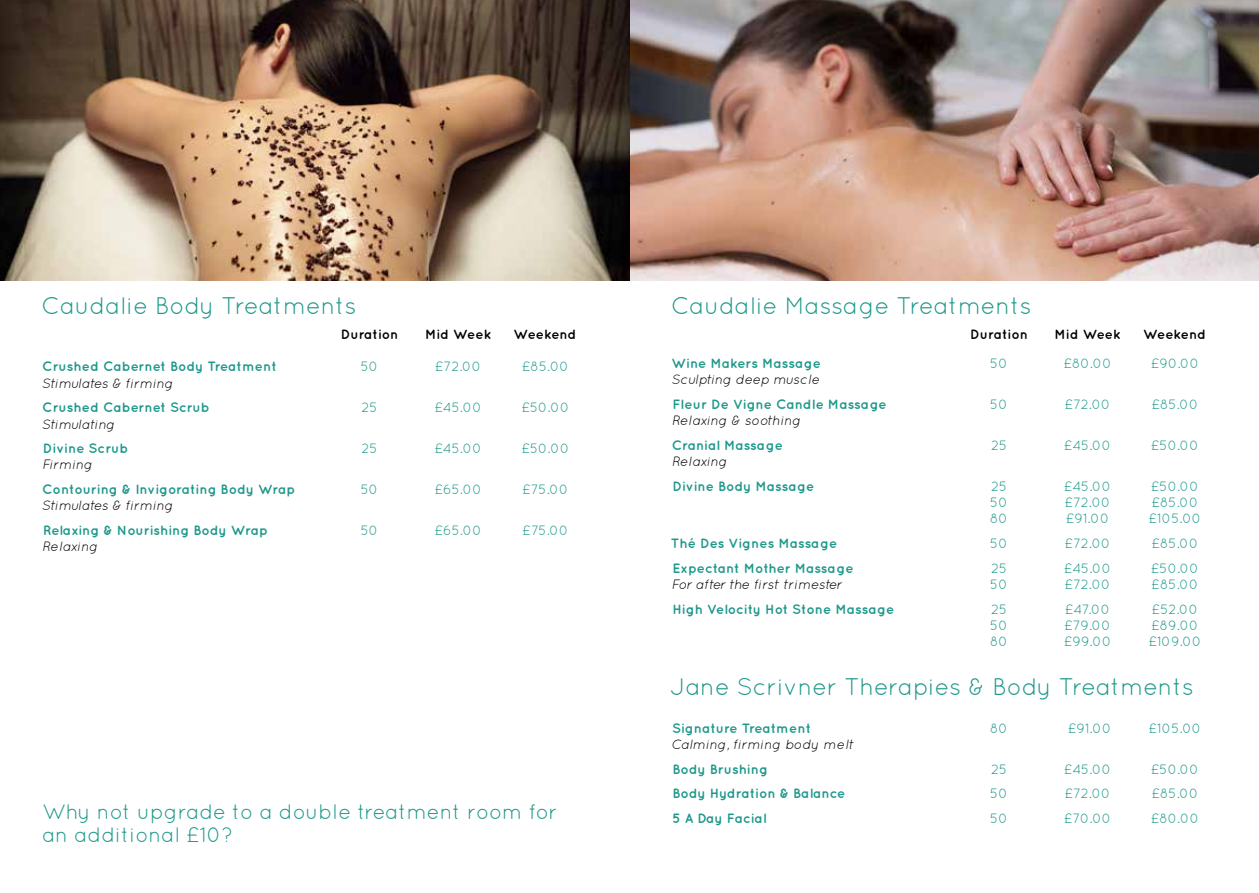
<style>
.page{position:relative;width:1259px;height:893px;background:#fff}
.page>*{position:absolute;margin:0;border:0;box-sizing:border-box;transform-origin:0 0}
.t1{font:24px "Quicksand";color:#1d988a}
.t2{font:21px/22.5px "Quicksand";color:#1d988a}
.t3{font:700 13.5px "Quicksand";color:#1d988a}
.t4{font:13.5px "Quicksand";color:#1d988a}
.t5{font:italic 13.5px "Quicksand";color:#000}
.t6{font:700 13.5px "Quicksand";color:#000}
.t7{font:italic 13.5px "Quicksand";letter-spacing:-.03em;color:#000}
</style>
<div class="page">
<img style="left:629px;top:0;width:630px;height:281px">
<img style="left:0;top:0;width:629px;height:281px">
<h1 class="t1" style="left:42px;top:292px;width:317px">Caudalie Body Treatments</h1>
<p class="t6" style="left:341px;top:326px;width:59px">Duration</p>
<p class="t6" style="left:425px;top:326px;width:68px">Mid Week</p>
<p class="t6" style="left:513px;top:326px;width:64px">Weekend</p>
<p class="t3" style="left:42px;top:359px;width:236px">Crushed Cabernet Body Treatment</p>
<p class="t4" style="left:361px;top:359px;width:19px">50</p>
<p class="t4" style="left:435px;top:359px;width:48px">£72.00</p>
<p class="t4" style="left:522px;top:359px;width:49px">£85.00</p>
<p class="t5" style="left:42px;top:375px;width:133px">Stimulates &amp; firming</p>
<p class="t3" style="left:42px;top:399px;width:169px">Crushed Cabernet Scrub</p>
<p class="t4" style="left:361px;top:400px;width:18px">25</p>
<p class="t4" style="left:434px;top:400px;width:49px">£45.00</p>
<p class="t4" style="left:521px;top:400px;width:50px">£50.00</p>
<p class="t5" style="left:42px;top:416px;width:75px">Stimulating</p>
<p class="t3" style="left:43px;top:440px;width:87px">Divine Scrub</p>
<p class="t4" style="left:361px;top:441px;width:18px">25</p>
<p class="t4" style="left:434px;top:441px;width:49px">£45.00</p>
<p class="t4" style="left:521px;top:441px;width:50px">£50.00</p>
<p class="t5" style="left:42px;top:457px;width:52px">Firming</p>
<p class="t3" style="left:42px;top:481px;width:254px">Contouring &amp; Invigorating Body Wrap</p>
<p class="t4" style="left:361px;top:482px;width:19px">50</p>
<p class="t4" style="left:434px;top:482px;width:49px">£65.00</p>
<p class="t4" style="left:522px;top:482px;width:48px">£75.00</p>
<p class="t5" style="left:42px;top:498px;width:133px">Stimulates &amp; firming</p>
<p class="t3" style="left:43px;top:522px;width:226px">Relaxing &amp; Nourishing Body Wrap</p>
<p class="t4" style="left:361px;top:523px;width:19px">50</p>
<p class="t4" style="left:434px;top:523px;width:49px">£65.00</p>
<p class="t4" style="left:522px;top:523px;width:48px">£75.00</p>
<p class="t5" style="left:42px;top:539px;width:57px">Relaxing</p>
<h2 class="t2" style="left:43px;top:801px;width:517px">Why not upgrade to a double treatment room for an additional £10?</h2>
<h1 class="t1" style="left:671px;top:292px;width:362px">Caudalie Massage Treatments</h1>
<p class="t6" style="left:970px;top:326px;width:59px">Duration</p>
<p class="t6" style="left:1054px;top:326px;width:68px">Mid Week</p>
<p class="t6" style="left:1143px;top:326px;width:64px">Weekend</p>
<p class="t3" style="left:671px;top:355px;width:151px">Wine Makers Massage</p>
<p class="t4" style="left:990px;top:356px;width:19px">50</p>
<p class="t4" style="left:1063px;top:356px;width:50px">£80.00</p>
<p class="t4" style="left:1150px;top:356px;width:50px">£90.00</p>
<p class="t5" style="left:671px;top:372px;width:150px">Sculpting deep muscle</p>
<p class="t3" style="left:672px;top:396px;width:216px">Fleur De Vigne Candle Massage</p>
<p class="t4" style="left:990px;top:397px;width:19px">50</p>
<p class="t4" style="left:1064px;top:397px;width:48px">£72.00</p>
<p class="t4" style="left:1151px;top:397px;width:49px">£85.00</p>
<p class="t5" style="left:672px;top:413px;width:131px">Relaxing &amp; soothing</p>
<p class="t3" style="left:672px;top:437px;width:113px">Cranial Massage</p>
<p class="t4" style="left:991px;top:437px;width:18px">25</p>
<p class="t4" style="left:1063px;top:437px;width:49px">£45.00</p>
<p class="t4" style="left:1151px;top:437px;width:50px">£50.00</p>
<p class="t5" style="left:672px;top:454px;width:57px">Relaxing</p>
<p class="t3" style="left:672px;top:478px;width:143px">Divine Body Massage</p>
<p class="t4" style="left:991px;top:478px;width:18px">25</p>
<p class="t4" style="left:1063px;top:478px;width:49px">£45.00</p>
<p class="t4" style="left:1151px;top:478px;width:50px">£50.00</p>
<p class="t4" style="left:990px;top:495px;width:19px">50</p>
<p class="t4" style="left:1064px;top:495px;width:48px">£72.00</p>
<p class="t4" style="left:1151px;top:495px;width:49px">£85.00</p>
<p class="t4" style="left:990px;top:511px;width:20px">80</p>
<p class="t4" style="left:1065px;top:511px;width:45px">£91.00</p>
<p class="t4" style="left:1148px;top:511px;width:54px">£105.00</p>
<p class="t3" style="left:671px;top:535px;width:168px">Thé Des Vignes Massage</p>
<p class="t4" style="left:990px;top:535px;width:19px">50</p>
<p class="t4" style="left:1064px;top:535px;width:48px">£72.00</p>
<p class="t4" style="left:1151px;top:535px;width:49px">£85.00</p>
<p class="t3" style="left:672px;top:560px;width:183px">Expectant Mother Massage</p>
<p class="t4" style="left:991px;top:560px;width:18px">25</p>
<p class="t4" style="left:1063px;top:560px;width:49px">£45.00</p>
<p class="t4" style="left:1151px;top:560px;width:50px">£50.00</p>
<p class="t7" style="left:671px;top:576px;width:172px">For after the first trimester</p>
<p class="t4" style="left:990px;top:576px;width:19px">50</p>
<p class="t4" style="left:1064px;top:576px;width:48px">£72.00</p>
<p class="t4" style="left:1151px;top:576px;width:49px">£85.00</p>
<p class="t3" style="left:672px;top:601px;width:223px">High Velocity Hot Stone Massage</p>
<p class="t4" style="left:991px;top:601px;width:18px">25</p>
<p class="t4" style="left:1065px;top:601px;width:47px">£47.00</p>
<p class="t4" style="left:1151px;top:601px;width:48px">£52.00</p>
<p class="t4" style="left:990px;top:617px;width:19px">50</p>
<p class="t4" style="left:1064px;top:617px;width:48px">£79.00</p>
<p class="t4" style="left:1151px;top:617px;width:49px">£89.00</p>
<p class="t4" style="left:990px;top:633px;width:20px">80</p>
<p class="t4" style="left:1063px;top:633px;width:49px">£99.00</p>
<p class="t4" style="left:1148px;top:633px;width:55px">£109.00</p>
<h1 class="t1" style="left:670px;top:673px;width:525px">Jane Scrivner Therapies &amp; Body Treatments</h1>
<p class="t3" style="left:672px;top:720px;width:140px">Signature Treatment</p>
<p class="t4" style="left:990px;top:720px;width:20px">80</p>
<p class="t4" style="left:1067px;top:720px;width:45px">£91.00</p>
<p class="t4" style="left:1148px;top:720px;width:54px">£105.00</p>
<p class="t5" style="left:672px;top:736px;width:184px">Calming, firming body melt</p>
<p class="t3" style="left:672px;top:761px;width:97px">Body Brushing</p>
<p class="t4" style="left:991px;top:761px;width:18px">25</p>
<p class="t4" style="left:1064px;top:761px;width:49px">£45.00</p>
<p class="t4" style="left:1151px;top:761px;width:50px">£50.00</p>
<p class="t3" style="left:672px;top:785px;width:174px">Body Hydration &amp; Balance</p>
<p class="t4" style="left:990px;top:786px;width:19px">50</p>
<p class="t4" style="left:1064px;top:786px;width:48px">£72.00</p>
<p class="t4" style="left:1151px;top:786px;width:49px">£85.00</p>
<p class="t3" style="left:672px;top:810px;width:95px">5 A Day Facial</p>
<p class="t4" style="left:990px;top:810px;width:19px">50</p>
<p class="t4" style="left:1063px;top:810px;width:49px">£70.00</p>
<p class="t4" style="left:1150px;top:810px;width:50px">£80.00</p>
</div>
